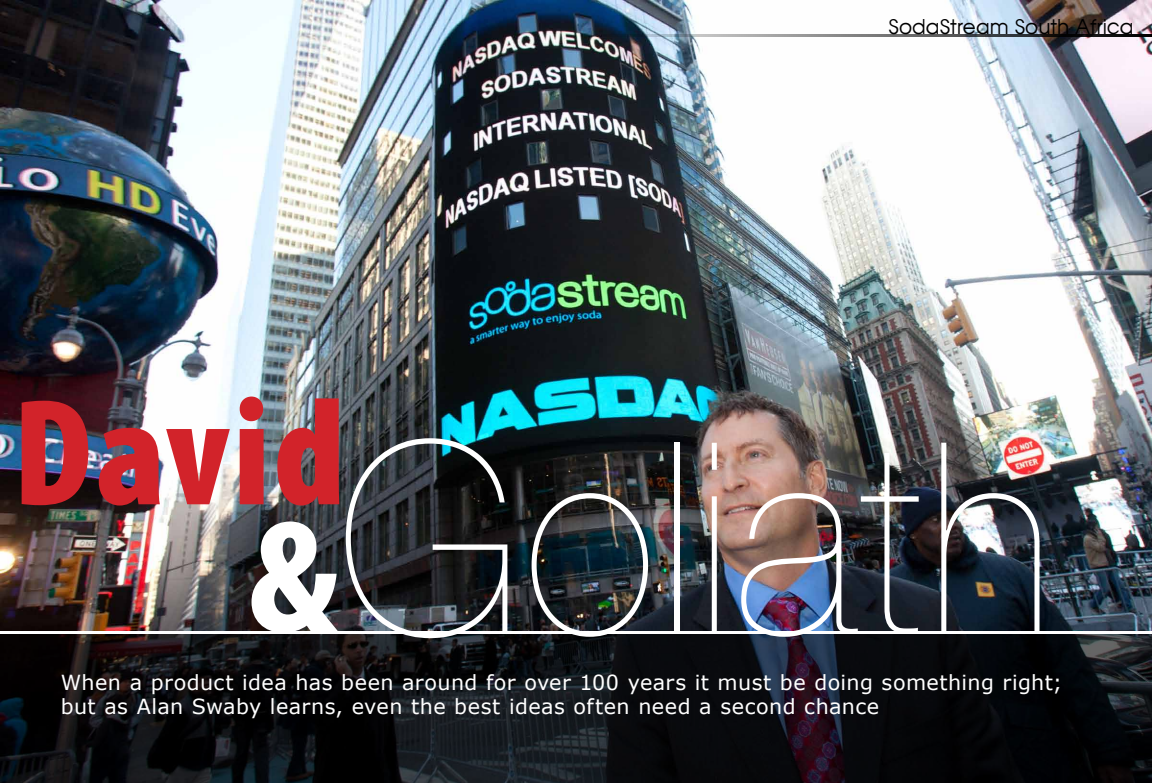
<style>
.page{position:relative;width:1152px;height:783px;background:#fff}
.page>*{position:absolute;margin:0;border:0;box-sizing:border-box;transform-origin:0 0}
.t1{font:200 267.6px "Helvetica Neue";letter-spacing:.02em;color:#fff;scale:.94 1}
.t2{font:900 condensed 161.2px "Myriad Pro";color:#fff}
.t3{font:900 condensed 153px "Myriad Pro";letter-spacing:.02em;color:#d2232a}
.t4{font:20.8px/24.9px "Verdana";letter-spacing:.02em;color:#fff}
.t5{font:20px "Avante";color:#000}
</style>
<div class="page">
<img style="left:0;top:0;width:1152px;height:631px">
<svg style="left:0;top:634px;width:1152px;height:149px;background:#0d0e12"></svg>
<hr style="left:576px;top:34px;width:576px;height:3px;background:#000">
<p class="t5" style="left:889px;top:14px;width:246px">SodaStream South Africa</p>
<h3 class="t3" style="left:13px;top:368px;width:334px">David</h3>
<h2 class="t2" style="left:249px;top:488px;width:90px">&amp;</h2>
<h1 class="t1" style="left:338px;top:385px;width:763px">Goliath</h1>
<p class="t4" style="left:61px;top:670px;width:1003px">When a product idea has been around for over 100 years it must be doing something right; but as Alan Swaby learns, even the best ideas often need a second chance</p>
</div>
